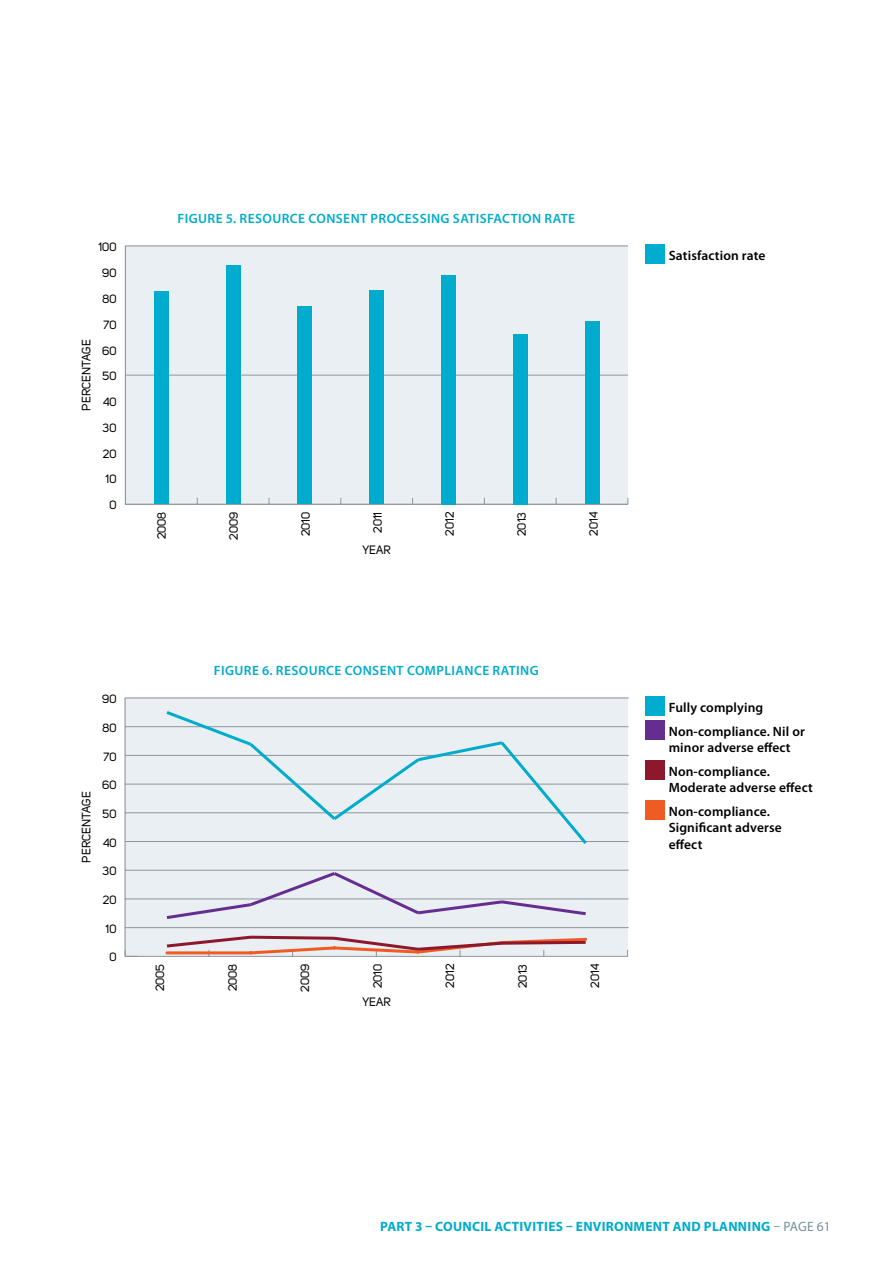
<style>
.page{position:relative;width:893px;height:1263px;background:#fff}
.page>*{position:absolute;margin:0;border:0;box-sizing:border-box;transform-origin:0 0}
.t1{font:600 13.5px/16.5px "Myriad Pro";letter-spacing:.01em;color:#000}
.t2{font:600 13.5px "Myriad Pro";letter-spacing:.03em;color:#00accd}
.t3{font:700 13.5px "Myriad Pro";letter-spacing:.02em;color:#00accd}
.t4{font:12px/25.8px "Uni Sans Regular";letter-spacing:-.01em;color:#000}
.s1{font-weight:400;color:#7491a0}
</style>
<div class="page">
<div style="left:125px;top:246px;width:503px;height:259px;background:#e9eff3"></div>
<div style="left:645px;top:244px;width:19px;height:20px;background:#00accd"></div>
<hr style="left:125px;top:246px;width:1px;height:258px;background:#939598">
<hr style="left:125px;top:504px;width:503px;height:1px;background:#939598">
<hr style="left:125px;top:375px;width:503px;height:1px;background:#939598">
<hr style="left:125px;top:246px;width:503px;height:1px;background:#939598">
<div style="left:154px;top:291px;width:15px;height:213px;background:#00accd"></div>
<div style="left:226px;top:265px;width:14px;height:239px;background:#00accd"></div>
<div style="left:298px;top:307px;width:14px;height:197px;background:#00accd"></div>
<div style="left:369px;top:291px;width:15px;height:213px;background:#00accd"></div>
<div style="left:441px;top:275px;width:15px;height:229px;background:#00accd"></div>
<div style="left:513px;top:334px;width:14px;height:170px;background:#00accd"></div>
<div style="left:585px;top:322px;width:14px;height:182px;background:#00accd"></div>
<div style="left:125px;top:698px;width:503px;height:259px;background:#e9eff3"></div>
<div style="left:645px;top:696px;width:19px;height:20px;background:#00accd"></div>
<div style="left:645px;top:720px;width:19px;height:20px;background:#662d91"></div>
<div style="left:645px;top:760px;width:19px;height:20px;background:#8d182b"></div>
<div style="left:645px;top:800px;width:19px;height:20px;background:#ee5c23"></div>
<hr style="left:125px;top:956px;width:502px;height:1px;background:#939598">
<hr style="left:125px;top:698px;width:1px;height:258px;background:#939598">
<svg style="left:125px;top:950px;width:13px;height:6px"></svg>
<hr style="left:125px;top:927px;width:504px;height:1px;background:#939598">
<hr style="left:125px;top:898px;width:504px;height:1px;background:#939598">
<hr style="left:125px;top:870px;width:504px;height:1px;background:#939598">
<hr style="left:125px;top:841px;width:504px;height:1px;background:#939598">
<hr style="left:125px;top:812px;width:504px;height:1px;background:#939598">
<hr style="left:125px;top:784px;width:504px;height:1px;background:#939598">
<hr style="left:125px;top:755px;width:504px;height:1px;background:#939598">
<hr style="left:125px;top:726px;width:504px;height:1px;background:#939598">
<hr style="left:125px;top:698px;width:504px;height:1px;background:#939598">
<svg style="left:164px;top:935px;width:425px;height:21px"></svg>
<svg style="left:164px;top:869px;width:425px;height:50px"></svg>
<svg style="left:163px;top:711px;width:427px;height:133px"></svg>
<p class="t4" style="left:98px;top:234px;width:20px">100</p>
<p class="t4" style="left:102px;top:260px;width:16px">90</p>
<p class="t4" style="left:103px;top:286px;width:16px">80</p>
<p class="t4" style="left:73px;top:411px;width:73px;rotate:-90deg">PERCENTAGE</p>
<p class="t4" style="left:104px;top:311px;width:15px">70</p>
<p class="t4" style="left:102px;top:337px;width:16px">60</p>
<p class="t4" style="left:102px;top:363px;width:16px">50<br>40</p>
<p class="t4" style="left:103px;top:415px;width:16px;text-align:justify">30<br>20<br>10</p>
<p class="t4" style="left:109px;top:492px;width:9px">0</p>
<p class="t2" style="left:178px;top:210px;width:399px">FIGURE 5. RESOURCE CONSENT PROCESSING SATISFACTION RATE</p>
<p class="t4" style="left:149px;top:539px;width:29px;rotate:-90deg">2008</p>
<p class="t4" style="left:221px;top:540px;width:29px;rotate:-90deg">2009</p>
<p class="t4" style="left:293px;top:536px;width:26px;rotate:-90deg">2010</p>
<p class="t4" style="left:365px;top:533px;width:23px;rotate:-90deg">2011</p>
<p class="t4" style="left:437px;top:536px;width:25px;rotate:-90deg">2012</p>
<p class="t4" style="left:509px;top:536px;width:26px;rotate:-90deg">2013</p>
<p class="t4" style="left:581px;top:535px;width:25px;rotate:-90deg">2014</p>
<p class="t4" style="left:362px;top:536px;width:30px">YEAR</p>
<p class="t4" style="left:73px;top:863px;width:73px;rotate:-90deg">PERCENTAGE</p>
<p class="t4" style="left:102px;top:686px;width:16px">90</p>
<p class="t4" style="left:103px;top:715px;width:16px">80</p>
<p class="t4" style="left:104px;top:743px;width:15px">70</p>
<p class="t4" style="left:102px;top:772px;width:16px">60</p>
<p class="t4" style="left:102px;top:801px;width:16px">50</p>
<p class="t4" style="left:103px;top:829px;width:15px">40</p>
<p class="t4" style="left:103px;top:858px;width:16px">30</p>
<p class="t4" style="left:103px;top:887px;width:15px">20</p>
<p class="t4" style="left:106px;top:915px;width:13px">10</p>
<p class="t4" style="left:109px;top:944px;width:9px">0</p>
<p class="t2" style="left:214px;top:662px;width:326px">FIGURE 6. RESOURCE CONSENT COMPLIANCE RATING</p>
<p class="t4" style="left:147px;top:991px;width:29px;rotate:-90deg">2005</p>
<p class="t4" style="left:220px;top:991px;width:29px;rotate:-90deg">2008</p>
<p class="t4" style="left:292px;top:992px;width:29px;rotate:-90deg">2009</p>
<p class="t4" style="left:365px;top:988px;width:26px;rotate:-90deg">2010</p>
<p class="t4" style="left:437px;top:988px;width:25px;rotate:-90deg">2012</p>
<p class="t4" style="left:510px;top:988px;width:26px;rotate:-90deg">2013</p>
<p class="t4" style="left:582px;top:987px;width:25px;rotate:-90deg">2014</p>
<p class="t4" style="left:362px;top:988px;width:30px">YEAR</p>
<p class="t1" style="left:669px;top:246px;width:98px">Satisfaction rate</p>
<p class="t1" style="left:669px;top:698px;width:96px">Fully complying</p>
<p class="t1" style="left:669px;top:722px;width:138px">Non-compliance. Nil or minor adverse effect</p>
<p class="t1" style="left:669px;top:763px;width:146px">Non-compliance.<br>Moderate adverse effect</p>
<p class="t1" style="left:669px;top:803px;width:115px">Non-compliance.<br>Significant adverse effect</p>
<p class="t3" style="left:380px;top:1217px;width:452px">PART 3 – COUNCIL ACTIVITIES – ENVIRONMENT AND PLANNING <span class="s1">– PAGE 61</span></p>
</div>
